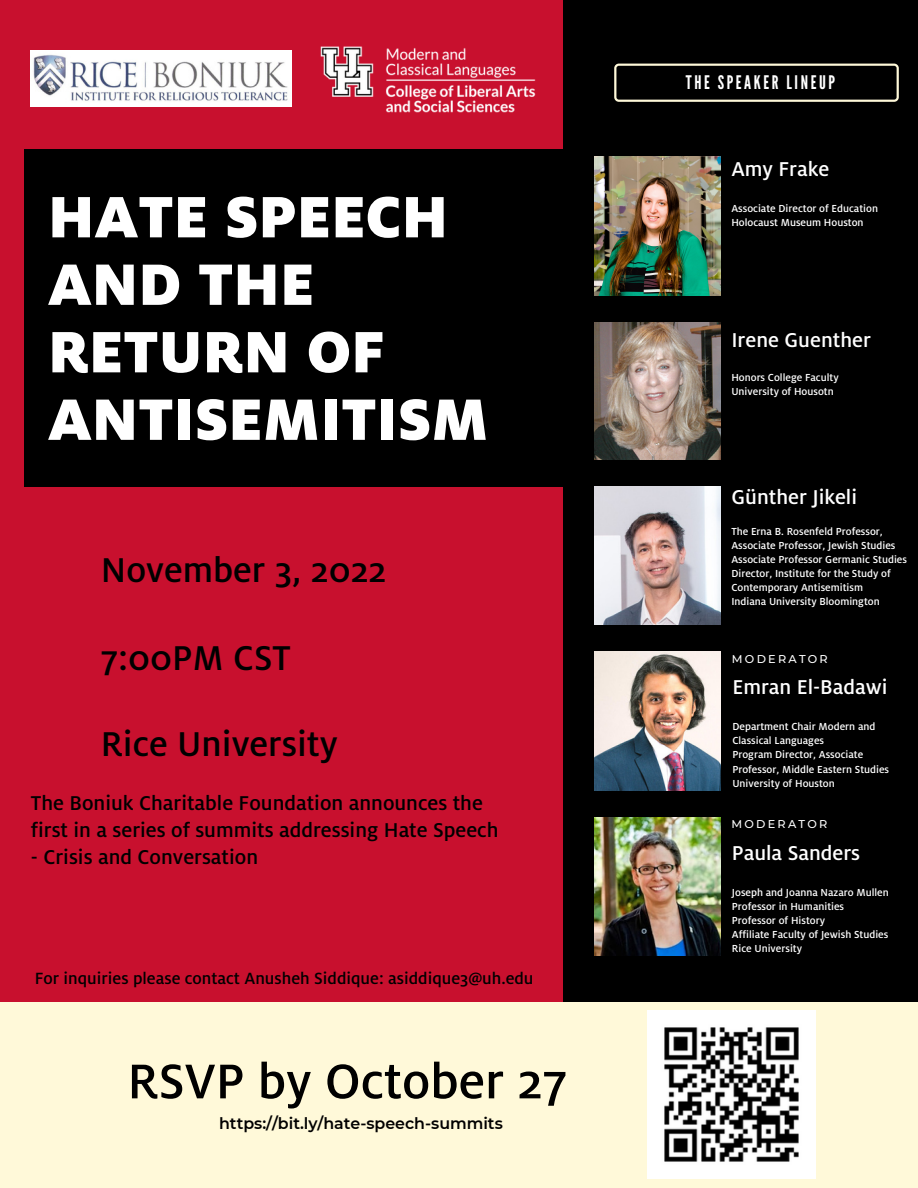
<style>
.page{position:relative;width:918px;height:1188px;background:#c8102e}
.page>*{position:absolute;margin:0;border:0;box-sizing:border-box;transform-origin:0 0}
.t1{font:900 64.65px/67.5px "Milo OT";color:#fff}
.t2{font:500 54px "Milo OT";color:#000}
.t3{font:500 38.1px "Milo OT";color:#000}
.t4{font:500 22.2px/27.3px "Milo OT";color:#000}
.t5{font:500 22.2px "Milo OT";color:#fff}
.t6{font:18.75px "League Gothic";letter-spacing:.14em;color:#fff}
.t7{font:500 18px "Milo OT";color:#000}
.t8{font:600 15.75px "Montserrat";color:#000}
.t9{font:500 11.25px/14.1px "Milo OT";color:#fff}
.t10{font:500 11.25px "Montserrat";letter-spacing:.2em;color:#fff}
</style>
<div class="page">
<div style="left:0;top:1002px;width:918px;height:186px;background:#fff9d9"></div>
<div style="left:563px;top:0;width:355px;height:1002px;background:#000"></div>
<div style="left:24px;top:149px;width:894px;height:338px;background:#000"></div>
<img style="left:595px;top:157px;width:126px;height:138px">
<img style="left:595px;top:323px;width:126px;height:137px">
<img style="left:595px;top:487px;width:126px;height:138px">
<img style="left:595px;top:652px;width:126px;height:138px">
<img style="left:595px;top:817px;width:126px;height:139px">
<img style="left:31px;top:51px;width:261px;height:55px">
<img style="left:320px;top:46px;width:216px;height:67px">
<svg style="left:614px;top:64px;width:285px;height:38px"></svg>
<img style="left:647px;top:1011px;width:168px;height:167px">
<h1 class="t1" style="left:48px;top:185px;width:442px">HATE SPEECH<br>AND THE<br>RETURN OF<br>ANTISEMITISM</h1>
<h3 class="t3" style="left:101px;top:552px;width:287px">November 3, 2022</h3>
<h3 class="t3" style="left:101px;top:639px;width:191px">7:00PM CST</h3>
<h3 class="t6" style="left:686px;top:71px;width:151px">THE SPEAKER LINEUP</h3>
<h3 class="t5" style="left:731px;top:159px;width:99px">Amy Frake</h3>
<p class="t9" style="left:731px;top:202px;width:148px">Associate Director of Education<br>Holocaust Museum Houston</p>
<h3 class="t5" style="left:731px;top:329px;width:141px">Irene Guenther</h3>
<p class="t9" style="left:731px;top:370px;width:109px">Honors College Faculty<br>University of Housotn</p>
<h3 class="t5" style="left:731px;top:486px;width:127px">Günther Jikeli</h3>
<p class="t9" style="left:731px;top:524px;width:177px">The Erna B. Rosenfeld Professor, Associate Professor, Jewish Studies Associate Professor Germanic Studies Director, Institute for the Study of Contemporary Antisemitism<br>Indiana University Bloomington</p>
<p class="t10" style="left:732px;top:652px;width:97px">MODERATOR</p>
<h3 class="t5" style="left:732px;top:677px;width:157px">Emran El-Badawi</h3>
<p class="t9" style="left:732px;top:720px;width:158px">Department Chair Modern and<br>Classical Languages<br>Program Director, Associate<br>Professor, Middle Eastern Studies<br>University of Houston</p>
<h3 class="t3" style="left:101px;top:726px;width:239px">Rice University</h3>
<h3 class="t4" style="left:31px;top:789px;width:469px">The Boniuk Charitable Foundation announces the first in a series of summits addressing Hate Speech</h3>
<h3 class="t4" style="left:31px;top:844px;width:229px">- Crisis and Conversation</h3>
<h3 class="t5" style="left:732px;top:842px;width:130px">Paula Sanders</h3>
<p class="t9" style="left:732px;top:885px;width:158px">Joseph and Joanna Nazaro Mullen<br>Professor in Humanities<br>Professor of History<br>Affiliate Faculty of Jewish Studies<br>Rice University</p>
<p class="t10" style="left:731px;top:817px;width:97px">MODERATOR</p>
<h3 class="t7" style="left:35px;top:970px;width:500px">For inquiries please contact Anusheh Siddique: asiddique3@uh.edu</h3>
<h2 class="t2" style="left:127px;top:1055px;width:441px">RSVP by October 27</h2>
<h3 class="t8" style="left:219px;top:1114px;width:285px">https://bit.ly/hate-speech-summits</h3>
</div>
